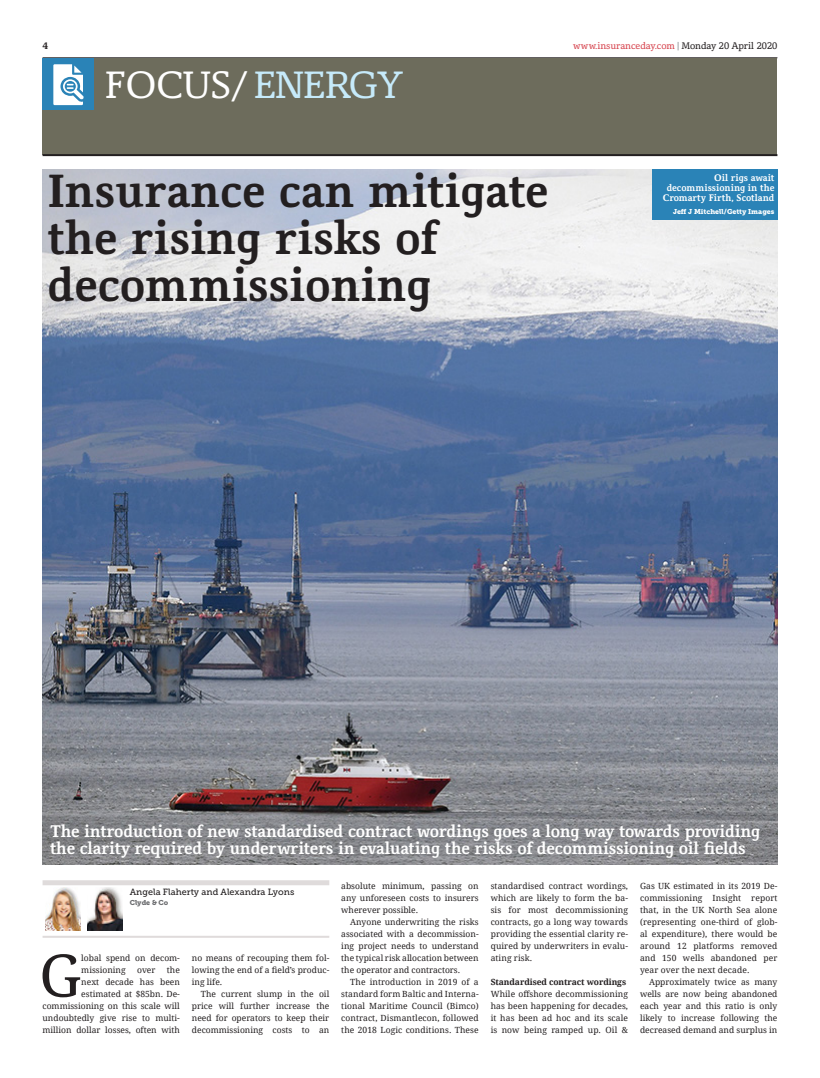
<style>
.page{position:relative;width:820px;height:1078px;background:#fff}
.page>*{position:absolute;margin:0;border:0;box-sizing:border-box;transform-origin:0 0}
.Body_text_dropcap{font:58.9px "Droid Serif Pro";color:#231f20}
._48pt_headline{font:700 44px/47px "Corzinair";color:#231f20}
.t1{font:36px "Corzinair";letter-spacing:-.01em;color:#fff}
.Standfirst{font:700 16px/17.6px "Corzinair";letter-spacing:-.01em;color:#fff}
.Body_text_indent{font:700 9px/10px "Corzinair";color:#fff;text-align:right}
.t2{font:9px "Corzinair";color:#d6444e}
.Byline_name{font:9px "Museo Slab 500";color:#231f20}
.t3{font:700 9px "Corzinair";color:#231f20}
.Body_text_indent-2{font:8.5px/12px "Droid Serif Pro";color:#231f20;text-align:justify}
.Body_text_no_indent{font:8.5px/12px "Droid Serif Pro";letter-spacing:.01em;color:#231f20;text-align:justify}
.Body_text_dropcap-2{font:8.5px/12px "Droid Serif Pro";color:#231f20}
.Subhead{font:700 8.5px "Droid Serif Pro";letter-spacing:-.01em;color:#231f20}
.Body_text_indent-3{font:7px "Museo Slab 900";color:#fff}
.t4{font:7px "Museo Slab 900";color:#6c6d70}
.s1{font-weight:700;color:#939598}
.s2{color:#231f20}
.s3{color:#c6eafa}
</style>
<div class="page">
<div style="left:43px;top:58px;width:734px;height:96px;background:#6d6c5c"></div>
<hr style="left:43px;top:154px;width:734px;height:2px;background:#231f20">
<img style="left:43px;top:169px;width:734px;height:695px">
<div style="left:43px;top:58px;width:51px;height:52px;background:#2a83b7"></div>
<svg style="left:53px;top:64px;width:31px;height:41px"></svg>
<div style="left:43px;top:880px;width:286px;height:5px;background:#dfdbdb"></div>
<img style="left:45px;top:887px;width:36px;height:42px">
<hr style="left:43px;top:935px;width:286px;height:2px;background:#dfdbdb">
<img style="left:87px;top:887px;width:36px;height:43px">
<div style="left:651px;top:169px;width:126px;height:51px;background:#2a83b7"></div>
<p class="t3" style="left:43px;top:41px;width:7px">4</p>
<p class="t2" style="left:573px;top:41px;width:206px">www.insuranceday.com <span class="s1">|</span> <span class="s2">Monday 20 April 2020</span></p>
<p class="t1" style="left:105px;top:63px;width:300px">FOCUS/ <span class="s3">ENERGY</span></p>
<p class="_48pt_headline" style="left:48px;top:167px;width:502px">Insurance can mitigate the rising risks of decommissioning</p>
<p class="Body_text_indent" style="left:662px;top:173px;width:113px">Oil rigs await decommissioning in the<br>Cromarty Firth, Scotland</p>
<p class="Body_text_indent-3" style="left:672px;top:208px;width:103px">Jeff J Mitchell/Getty Images</p>
<p class="Standfirst" style="left:50px;top:822px;width:711px">The introduction of new standardised contract wordings goes a long way towards providing the clarity required by underwriters in evaluating the risks of decommissioning oil fields</p>
<p class="Byline_name" style="left:130px;top:886px;width:166px">Angela Flaherty and Alexandra Lyons</p>
<p class="t4" style="left:130px;top:898px;width:40px">Clyde &amp; Co</p>
<p class="Body_text_indent-2" style="left:341px;top:879px;width:139px">absolute minimum, passing on any unforeseen costs to insurers wherever possible.</p>
<p class="Body_text_indent-2" style="left:341px;top:915px;width:139px;text-indent:9px">Anyone underwriting the risks associated with a decommission&shy;ing project needs to understand the typical risk allocation between the operator and contractors.</p>
<p class="Body_text_indent-2" style="left:341px;top:975px;width:139px;text-indent:9px">The introduction in 2019 of a standard form Baltic and Interna&shy;tional Maritime Council (Bimco) contract, Dismantlecon, followed the 2018 Logic conditions. These</p>
<p class="Body_text_indent-2" style="left:490px;top:879px;width:139px">standardised contract wordings, which are likely to form the ba&shy;sis for most decommissioning contracts, go a long way towards providing the essential clarity re&shy;quired by underwriters in evalu&shy;ating risk.</p>
<p class="Subhead" style="left:490px;top:975px;width:137px">Standardised contract wordings</p>
<p class="Body_text_no_indent" style="left:490px;top:987px;width:139px">While offshore decommissioning has been happening for decades, it has been ad hoc and its scale is now being ramped up. Oil &amp;</p>
<p class="Body_text_no_indent" style="left:639px;top:879px;width:139px">Gas UK estimated in its 2019 De&shy;commissioning Insight report that, in the UK North Sea alone (representing one-third of glob&shy;al expenditure), there would be around 12 platforms removed and 150 wells abandoned per year over the next decade.</p>
<p class="Body_text_indent-2" style="left:639px;top:975px;width:139px;text-indent:9px">Approximately twice as many wells are now being abandoned each year and this ratio is only likely to increase following the decreased demand and surplus in</p>
<p class="Body_text_dropcap" style="left:39px;top:934px;width:44px">G</p>
<p class="Body_text_dropcap-2" style="left:81px;top:951px;width:100px">lobal spend on decom&shy;missioning</p>
<p class="Body_text_dropcap-2" style="left:192px;top:951px;width:139px;text-align:justify">no means of recouping them fol&shy;lowing the end of a field’s produc&shy;ing life.</p>
<p class="Body_text_indent-2" style="left:192px;top:987px;width:139px;text-indent:9px">The current slump in the oil price will further increase the need for operators to keep their decommissioning costs to an</p>
<p class="Body_text_dropcap-2" style="left:43px;top:963px;width:139px;text-align:right">the<br>next decade has been estimated at $85bn. De&shy;commissioning on this scale will undoubtedly give rise to multi&shy;million dollar losses, often with</p>
<p class="Body_text_dropcap-2" style="left:137px;top:963px;width:20px">over</p>
</div>
